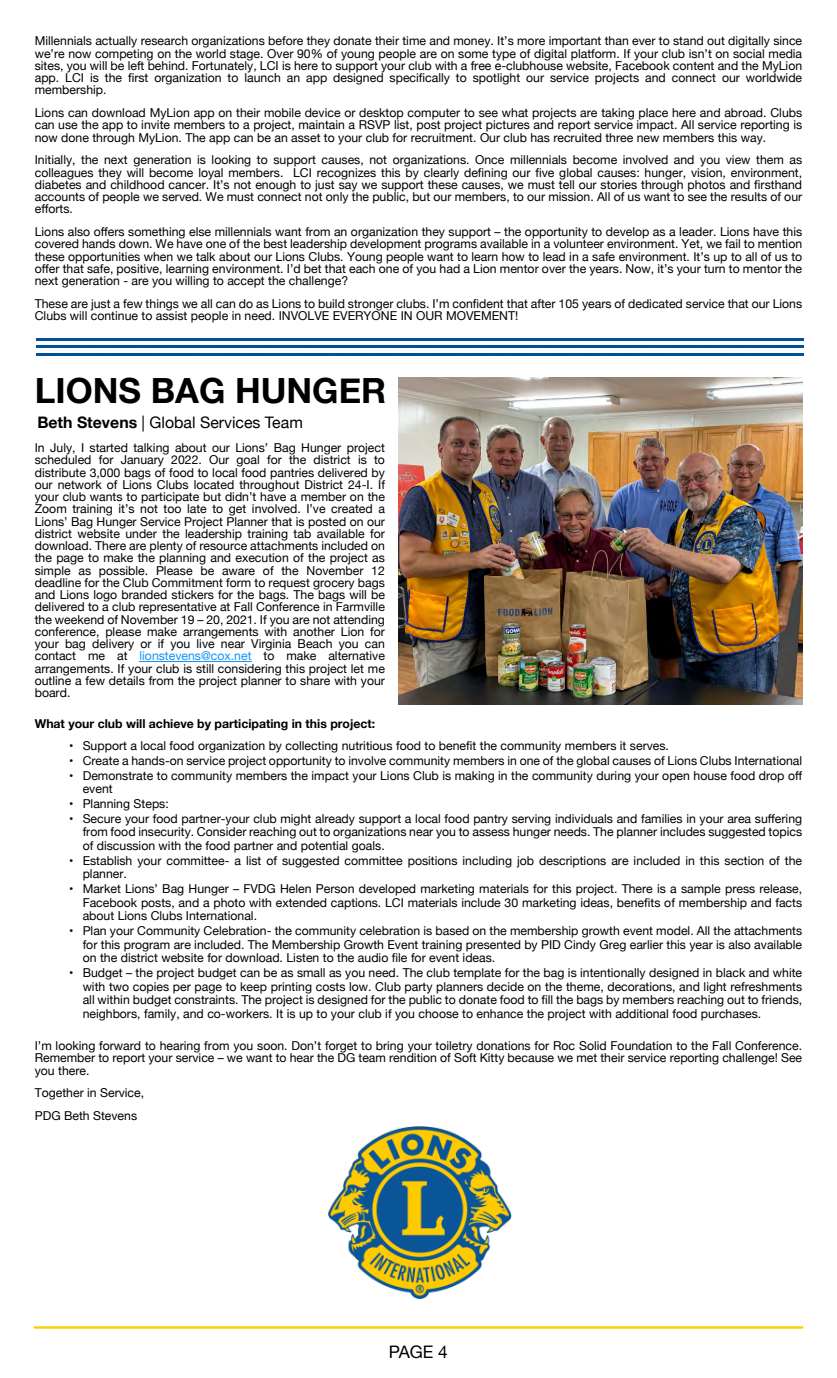
<style>
.page{position:relative;width:837px;height:1378px;background:#fff}
.page>*{position:absolute;margin:0;border:0;box-sizing:border-box;transform-origin:0 0}
.t1{font:34.74px "font 00000000272 f 0426";color:#000}
.t2{font:17.24px "font 00000000272 f 0426";color:#000}
.t3{font:15.84px "font 00000000272 f 0426";color:#000}
.t4{font:12.25px/12.2px "font 00000000272 f 0426";color:#000;text-align:justify}
.s1{color:#1493f5}
</style>
<div class="page">
<hr style="left:35px;top:1326px;width:766px;height:2px;background:#ffcf06">
<hr style="left:139px;top:661px;width:112px;height:1px;background:#1493f5">
<hr style="left:36px;top:338px;width:766px;height:2px;background:#00519a">
<hr style="left:36px;top:346px;width:766px;height:2px;background:#00519a">
<hr style="left:36px;top:353px;width:766px;height:2px;background:#00519a">
<img style="left:398px;top:377px;width:403px;height:327px">
<img style="left:328px;top:1126px;width:183px;height:172px">
<p class="t4" style="left:35px;top:35px;width:768px">Millennials actually research organizations before they donate their time and money. It’s more important than ever to stand out digitally since we’re now competing on the world stage. Over 90% of young people are on some type of digital platform. If your club isn’t on social media sites, you will be left behind. Fortunately, LCI is here to support your club with a free e-clubhouse website, Facebook content and the MyLion app. LCI is the first organization to launch an app designed specifically to spotlight our service projects and connect our worldwide membership.</p>
<p class="t4" style="left:35px;top:106px;width:768px">Lions can download MyLion app on their mobile device or desktop computer to see what projects are taking place here and abroad. Clubs can use the app to invite members to a project, maintain a RSVP list, post project pictures and report service impact. All service reporting is now done through MyLion. The app can be an asset to your club for recruitment. Our club has recruited three new members this way.</p>
<p class="t4" style="left:35px;top:154px;width:768px">Initially, the next generation is looking to support causes, not organizations. Once millennials become involved and you view them as colleagues they will become loyal members. LCI recognizes this by clearly defining our five global causes: hunger, vision, environment, diabetes and childhood cancer. It’s not enough to just say we support these causes, we must tell our stories through photos and firsthand accounts of people we served. We must connect not only the public, but our members, to our mission. All of us want to see the results of our efforts.</p>
<p class="t4" style="left:35px;top:225px;width:768px">Lions also offers something else millennials want from an organization they support – the opportunity to develop as a leader. Lions have this covered hands down. We have one of the best leadership development programs available in a volunteer environment. Yet, we fail to mention these opportunities when we talk about our Lions Clubs. Young people want to learn how to lead in a safe environment. It’s up to all of us to offer that safe, positive, learning environment. I’d bet that each one of you had a Lion mentor over the years. Now, it’s your turn to mentor the next generation - are you willing to accept the challenge?</p>
<p class="t4" style="left:35px;top:297px;width:768px">These are just a few things we all can do as Lions to build stronger clubs. I’m confident that after 105 years of dedicated service that our Lions<br>Clubs will continue to assist people in need. INVOLVE EVERYONE IN OUR MOVEMENT!</p>
<h1 class="t1" style="left:35px;top:369px;width:353px">LIONS BAG HUNGER</h1>
<p class="t3" style="left:37px;top:412px;width:267px">Beth Stevens | Global Services Team</p>
<p class="t4" style="left:35px;top:441px;width:351px">In July, I started talking about our Lions’ Bag Hunger project scheduled for January 2022. Our goal for the district is to distribute 3,000 bags of food to local food pantries delivered by our network of Lions Clubs located throughout District 24-I. If your club wants to participate but didn’t have a member on the Zoom training it’s not too late to get involved. I’ve created a Lions’ Bag Hunger Service Project Planner that is posted on our district website under the leadership training tab available for download. There are plenty of resource attachments included on the page to make the planning and execution of the project as simple as possible. Please be aware of the November 12 deadline for the Club Commitment form to request grocery bags and Lions logo branded stickers for the bags. The bags will be delivered to a club representative at Fall Conference in Farmville the weekend of November 19 – 20, 2021. If you are not attending conference, please make arrangements with another Lion for your bag delivery or if you live near Virginia Beach you can contact me at <span class="s1">lionstevens@cox.net</span> to make alternative arrangements. If your club is still considering this project let me outline a few details from the project planner to share with your board.</p>
<p class="t4" style="left:35px;top:717px;width:342px">What your club will achieve by participating in this project:</p>
<p class="t4" style="left:69px;top:739px;width:601px">• Support a local food organization by collecting nutritious food to benefit the community members it serves.</p>
<p class="t4" style="left:69px;top:754px;width:734px">• Create a hands-on service project opportunity to involve community members in one of the global causes of Lions Clubs International</p>
<p class="t4" style="left:83px;top:768px;width:720px;line-height:13.6px;text-indent:-14px">• Demonstrate to community members the impact your Lions Club is making in the community during your open house food drop off event</p>
<p class="t4" style="left:69px;top:797px;width:101px">• Planning Steps:</p>
<p class="t4" style="left:83px;top:811px;width:720px;line-height:13.6px;text-indent:-14px">• Secure your food partner-your club might already support a local food pantry serving individuals and families in your area suffering from food insecurity. Consider reaching out to organizations near you to assess hunger needs. The planner includes suggested topics of discussion with the food partner and potential goals.</p>
<p class="t4" style="left:83px;top:853px;width:720px;line-height:13.6px;text-indent:-14px">• Establish your committee- a list of suggested committee positions including job descriptions are included in this section of the planner.</p>
<p class="t4" style="left:83px;top:882px;width:720px;line-height:13.6px;text-indent:-14px">• Market Lions’ Bag Hunger – FVDG Helen Person developed marketing materials for this project. There is a sample press release, Facebook posts, and a photo with extended captions. LCI materials include 30 marketing ideas, benefits of membership and facts about Lions Clubs International.</p>
<p class="t4" style="left:83px;top:923px;width:720px;line-height:13.6px;text-indent:-14px">• Plan your Community Celebration- the community celebration is based on the membership growth event model. All the attachments for this program are included. The Membership Growth Event training presented by PID Cindy Greg earlier this year is also available on the district website for download. Listen to the audio file for event ideas.</p>
<p class="t4" style="left:83px;top:965px;width:720px;line-height:13.6px;text-indent:-14px">• Budget – the project budget can be as small as you need. The club template for the bag is intentionally designed in black and white with two copies per page to keep printing costs low. Club party planners decide on the theme, decorations, and light refreshments all within budget constraints. The project is designed for the public to donate food to fill the bags by members reaching out to friends, neighbors, family, and co-workers. It is up to your club if you choose to enhance the project with additional food purchases.</p>
<p class="t4" style="left:35px;top:1039px;width:768px">I’m looking forward to hearing from you soon. Don’t forget to bring your toiletry donations for Roc Solid Foundation to the Fall Conference.<br>Remember to report your service – we want to hear the DG team rendition of Soft Kitty because we met their service reporting challenge! See you there.</p>
<p class="t4" style="left:35px;top:1081px;width:111px;line-height:22.8px">Together in Service,<br>PDG Beth Stevens</p>
<h2 class="t2" style="left:388px;top:1341px;width:61px">PAGE 4</h2>
</div>
